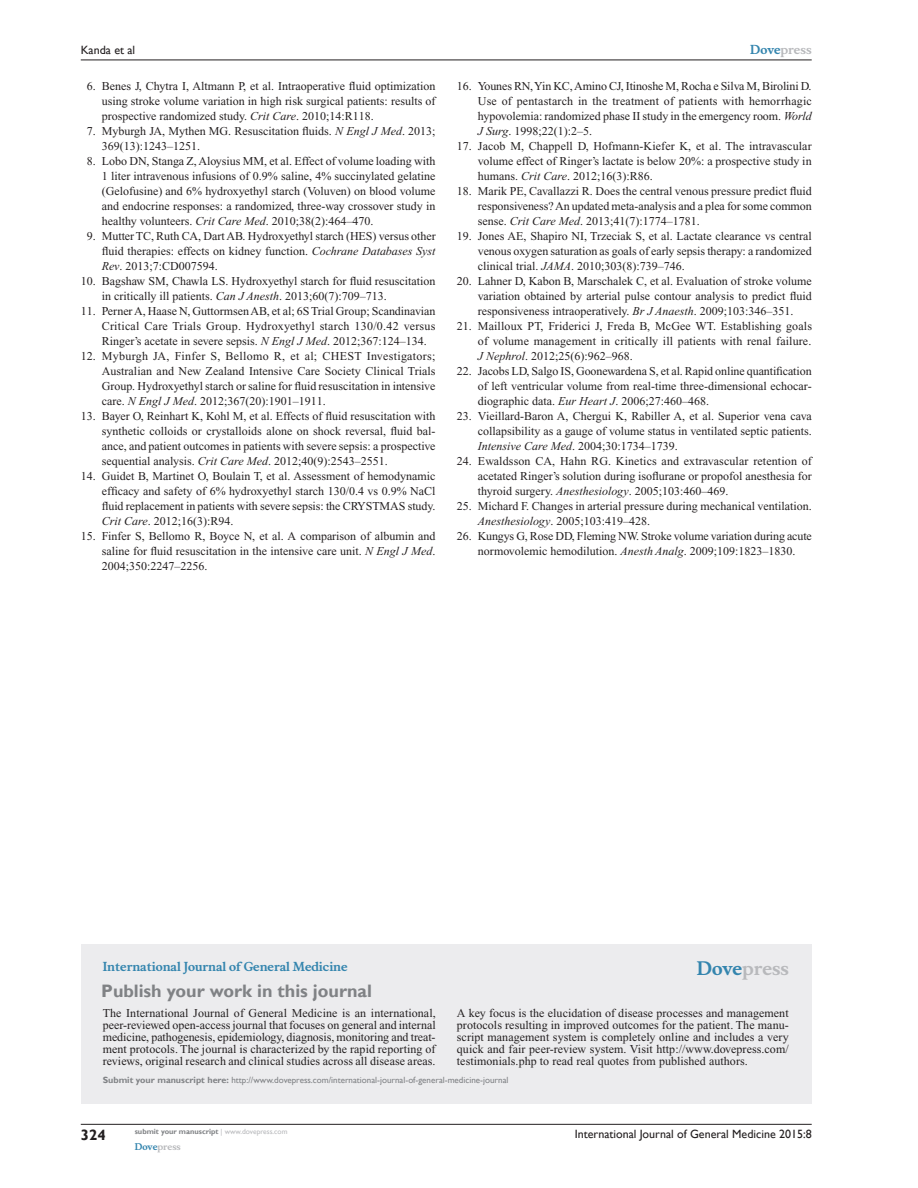
<style>
.page{position:relative;width:918px;height:1188px;background:#fff}
.page>*{position:absolute;margin:0;border:0;box-sizing:border-box;transform-origin:0 0}
.PromBx-H1{font:700 18px "Gill Sans";color:#808285}
.PromBx-Brand{font:700 18px "Musee";color:#b8b9bc}
.t1{font:700 15px "Gill Sans";color:#231f20}
.RefNL2{font:12px/15px "Times New Roman";color:#231f20;text-align:justify}
.PromBx-Tx{font:12px/12px "Times New Roman";letter-spacing:.005em;color:#231f20;text-align:justify}
.t2{font:12px "Gill Sans";color:#231f20}
.PromBx-JrnlName{font:700 12px "Musee";color:#3485ae}
.t3{font:700 12px "Musee";color:#b8b9bc}
.PromBx-SubmitMssWebA{font:9px "Gill Sans";color:#808285}
.t4{font:700 9px "Musee";color:#b8b9bc}
.t5{font:700 7.5px "Gill Sans";color:#808285}
.s1{font-style:italic}
.s2{color:#3485ae}
.s3{font-weight:700}
.s4{font-weight:400;color:#b8b9bc}
</style>
<div class="page">
<div style="left:81px;top:944px;width:731px;height:159px;background:#ececee"></div>
<hr style="left:81px;top:1124px;width:731px;height:1px;background:#231f20">
<hr style="left:81px;top:60px;width:731px;height:1px;background:#231f20">
<p class="t2" style="left:81px;top:43px;width:56px">Kanda et al</p>
<p class="RefNL2" style="left:102px;top:79px;width:335px;text-indent:-15px">6. Benes J, Chytra I, Altmann P, et al. Intraoperative fluid optimization using stroke volume variation in high risk surgical patients: results of prospective randomized study. <span class="s1">Crit Care</span>. 2010;14:R118.</p>
<p class="RefNL2" style="left:102px;top:124px;width:335px;text-indent:-15px">7. Myburgh JA, Mythen MG. Resuscitation fluids. <span class="s1">N Engl J Med</span>. 2013;<br>369(13):1243–1251.</p>
<p class="RefNL2" style="left:102px;top:154px;width:335px;text-indent:-15px">8. Lobo DN, Stanga Z, Aloysius MM, et al. Effect of volume loading with 1 liter intravenous infusions of 0.9% saline, 4% succinylated gelatine (Gelofusine) and 6% hydroxyethyl starch (Voluven) on blood volume and endocrine responses: a randomized, three-way crossover study in healthy volunteers. <span class="s1">Crit Care Med</span>. 2010;38(2):464–470.</p>
<p class="RefNL2" style="left:102px;top:229px;width:335px;text-indent:-15px">9. Mutter TC, Ruth CA, Dart AB. Hydroxyethyl starch (HES) versus other fluid therapies: effects on kidney function. <span class="s1">Cochrane Databases Syst Rev</span>. 2013;7:CD007594.</p>
<p class="RefNL2" style="left:102px;top:274px;width:335px;text-indent:-21px">10. Bagshaw SM, Chawla LS. Hydroxyethyl starch for fluid resuscitation in critically ill patients. <span class="s1">Can J Anesth</span>. 2013;60(7):709–713.</p>
<p class="RefNL2" style="left:102px;top:304px;width:335px;text-indent:-21px">11. Perner A, Haase N, Guttormsen AB, et al; 6S Trial Group; Scandinavian Critical Care Trials Group. Hydroxyethyl starch 130/0.42 versus Ringer’s acetate in severe sepsis. <span class="s1">N Engl J Med</span>. 2012;367:124–134.</p>
<p class="RefNL2" style="left:102px;top:349px;width:335px;text-indent:-21px">12. Myburgh JA, Finfer S, Bellomo R, et al; CHEST Investigators; Australian and New Zealand Intensive Care Society Clinical Trials Group. Hydroxyethyl starch or saline for fluid resuscitation in intensive care. <span class="s1">N Engl J Med</span>. 2012;367(20):1901–1911.</p>
<p class="RefNL2" style="left:102px;top:409px;width:335px;text-indent:-21px">13. Bayer O, Reinhart K, Kohl M, et al. Effects of fluid resuscitation with synthetic colloids or crystalloids alone on shock reversal, fluid bal&shy;ance, and patient outcomes in patients with severe sepsis: a prospective sequential analysis. <span class="s1">Crit Care Med</span>. 2012;40(9):2543–2551.</p>
<p class="RefNL2" style="left:102px;top:469px;width:335px;text-indent:-21px">14. Guidet B, Martinet O, Boulain T, et al. Assessment of hemodynamic efficacy and safety of 6% hydroxyethyl starch 130/0.4 vs 0.9% NaCl fluid replacement in patients with severe sepsis: the CRYSTMAS study.<br><span class="s1">Crit Care</span>. 2012;16(3):R94.</p>
<p class="RefNL2" style="left:102px;top:529px;width:335px;text-indent:-21px">15. Finfer S, Bellomo R, Boyce N, et al. A comparison of albumin and saline for fluid resuscitation in the intensive care unit. <span class="s1">N Engl J Med</span>.<br>2004;350:2247–2256.</p>
<p class="t3" style="left:750px;top:43px;width:63px"><span class="s2">Dove</span>press</p>
<p class="RefNL2" style="left:478px;top:79px;width:336px;text-indent:-21px">16. Younes RN, Yin KC, Amino CJ, Itinoshe M, Rocha e Silva M, Birolini D.<br>Use of pentastarch in the treatment of patients with hemorrhagic hypovolemia: randomized phase II study in the emergency room. <span class="s1">World J Surg</span>. 1998;22(1):2–5.</p>
<p class="RefNL2" style="left:478px;top:139px;width:335px;text-indent:-21px">17. Jacob M, Chappell D, Hofmann-Kiefer K, et al. The intravascular volume effect of Ringer’s lactate is below 20%: a prospective study in humans. <span class="s1">Crit Care</span>. 2012;16(3):R86.</p>
<p class="RefNL2" style="left:478px;top:184px;width:335px;text-indent:-21px">18. Marik PE, Cavallazzi R. Does the central venous pressure predict fluid responsiveness? An updated meta-analysis and a plea for some common sense. <span class="s1">Crit Care Med</span>. 2013;41(7):1774–1781.</p>
<p class="RefNL2" style="left:478px;top:229px;width:335px;text-indent:-21px">19. Jones AE, Shapiro NI, Trzeciak S, et al. Lactate clearance vs central venous oxygen saturation as goals of early sepsis therapy: a randomized clinical trial. <span class="s1">JAMA</span>. 2010;303(8):739–746.</p>
<p class="RefNL2" style="left:478px;top:274px;width:335px;text-indent:-21px">20. Lahner D, Kabon B, Marschalek C, et al. Evaluation of stroke volume variation obtained by arterial pulse contour analysis to predict fluid responsiveness intraoperatively. <span class="s1">Br J Anaesth</span>. 2009;103:346–351.</p>
<p class="RefNL2" style="left:478px;top:319px;width:336px;text-indent:-21px">21. Mailloux PT, Friderici J, Freda B, McGee WT. Establishing goals of volume management in critically ill patients with renal failure.<br><span class="s1">J Nephrol</span>. 2012;25(6):962–968.</p>
<p class="RefNL2" style="left:478px;top:364px;width:335px;text-indent:-21px">22. Jacobs LD, Salgo IS, Goonewardena S, et al. Rapid online quantification of left ventricular volume from real-time three-dimensional echocar&shy;diographic data. <span class="s1">Eur Heart J</span>. 2006;27:460–468.</p>
<p class="RefNL2" style="left:478px;top:409px;width:335px;text-indent:-21px">23. Vieillard-Baron A, Chergui K, Rabiller A, et al. Superior vena cava collapsibility as a gauge of volume status in ventilated septic patients.<br><span class="s1">Intensive Care Med</span>. 2004;30:1734–1739.</p>
<p class="RefNL2" style="left:478px;top:454px;width:336px;text-indent:-21px">24. Ewaldsson CA, Hahn RG. Kinetics and extravascular retention of acetated Ringer’s solution during isoflurane or propofol anesthesia for thyroid surgery. <span class="s1">Anesthesiology</span>. 2005;103:460–469.</p>
<p class="RefNL2" style="left:478px;top:499px;width:335px;text-indent:-21px">25. Michard F. Changes in arterial pressure during mechanical ventilation.<br><span class="s1">Anesthesiology</span>. 2005;103:419–428.</p>
<p class="RefNL2" style="left:457px;top:529px;width:357px;text-align:center">26. Kungys G, Rose DD, Fleming NW. Stroke volume variation during acute normovolemic hemodilution. <span class="s1">Anesth Analg</span>. 2009;109:1823–1830.</p>
<p class="PromBx-JrnlName" style="left:103px;top:959px;width:246px">International Journal of General Medicine</p>
<p class="PromBx-H1" style="left:101px;top:980px;width:272px">Publish your work in this journal</p>
<p class="PromBx-Brand" style="left:697px;top:958px;width:94px"><span class="s2">Dove</span>press</p>
<p class="PromBx-Tx" style="left:103px;top:1007px;width:335px">The International Journal of General Medicine is an international, peer-reviewed open-access journal that focuses on general and internal medicine, pathogenesis, epidemiology, diagnosis, monitoring and treat&shy;ment protocols. The journal is characterized by the rapid reporting of reviews, original research and clinical studies across all disease areas.</p>
<p class="PromBx-Tx" style="left:457px;top:1007px;width:333px">A key focus is the elucidation of disease processes and management protocols resulting in improved outcomes for the patient. The manu&shy;script management system is completely online and includes a very quick and fair peer-review system. Visit http://www.dovepress.com/ testimonials.php to read real quotes from published authors.</p>
<p class="PromBx-SubmitMssWebA" style="left:103px;top:1075px;width:407px"><span class="s3">Submit your manuscript here:</span> http://www.dovepress.com/international-journal-of-general-medicine-journal</p>
<p class="t1" style="left:81px;top:1126px;width:26px">324</p>
<p class="t5" style="left:135px;top:1127px;width:154px">submit your manuscript <span class="s4">| www.dovepress.com</span></p>
<p class="t4" style="left:135px;top:1141px;width:48px"><span class="s2">Dove</span>press</p>
<p class="t2" style="left:575px;top:1127px;width:238px">International Journal of General Medicine 2015:8</p>
</div>
